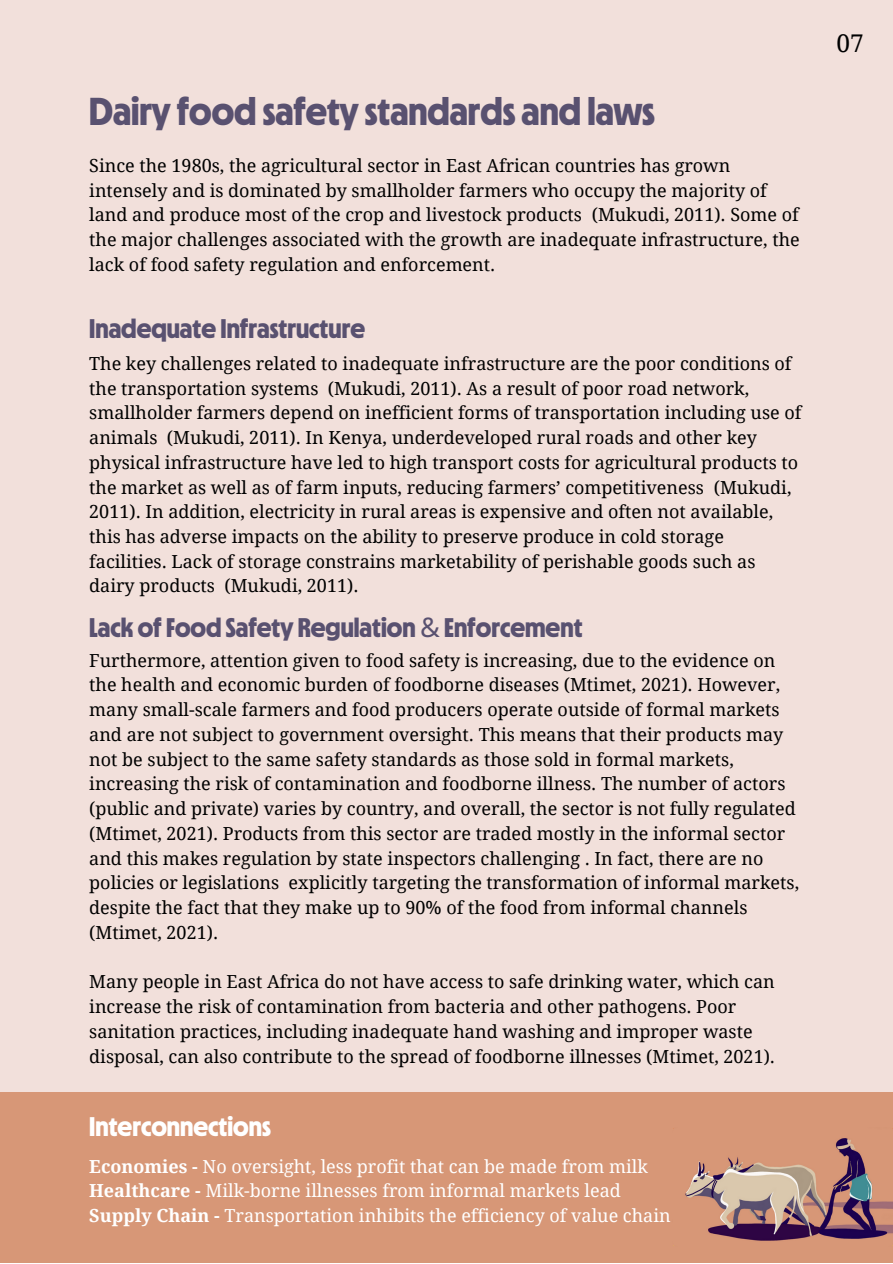
<style>
.page{position:relative;width:893px;height:1264px;background:#fff}
.page>*{position:absolute;margin:0;border:0;box-sizing:border-box;transform-origin:0 0}
.t1{font:700 39px "MD Nichrome Test";color:#595170}
.t2{font:700 27px "MD Nichrome Test";color:#595170}
.t3{font:700 27px "MD Nichrome Test";color:#fff}
.t4{font:24.45px "Droid Serif";color:#000}
.t5{font:18px/24.8px "Droid Serif";color:#000}
.t6{font:18px/24.8px "Droid Serif";color:#fff}
.s1{font-family:"Noto Sans";font-weight:400}
.s2{font-weight:700}
</style>
<div class="page">
<div style="left:0;top:0;width:892px;height:1262px;background:#f2e0db"></div>
<div style="left:0;top:1091px;width:892px;height:171px;background:#d79777"></div>
<img style="left:673px;top:1128px;width:219px;height:118px">
<h1 class="t1" style="left:89px;top:92px;width:567px">Dairy food safety standards and laws</h1>
<p class="t5" style="left:89px;top:153px;width:711px">Since the 1980s, the agricultural sector in East African countries has grown intensely and is dominated by smallholder farmers who occupy the majority of land and produce most of the crop and livestock products (Mukudi, 2011). Some of the major challenges associated with the growth are inadequate infrastructure, the lack of food safety regulation and enforcement.</p>
<h2 class="t2" style="left:89px;top:314px;width:277px">Inadequate Infrastructure</h2>
<p class="t5" style="left:89px;top:351px;width:713px">The key challenges related to inadequate infrastructure are the poor conditions of the transportation systems (Mukudi, 2011). As a result of poor road network, smallholder farmers depend on inefficient forms of transportation including use of animals (Mukudi, 2011). In Kenya, underdeveloped rural roads and other key physical infrastructure have led to high transport costs for agricultural products to the market as well as of farm inputs, reducing farmers’ competitiveness (Mukudi, 2011). In addition, electricity in rural areas is expensive and often not available, this has adverse impacts on the ability to preserve produce in cold storage facilities. Lack of storage constrains marketability of perishable goods such as dairy products (Mukudi, 2011).</p>
<h2 class="t2" style="left:89px;top:613px;width:494px">Lack of Food Safety Regulation <span class="s1">&amp;</span> Enforcement</h2>
<p class="t5" style="left:89px;top:648px;width:711px">Furthermore, attention given to food safety is increasing, due to the evidence on the health and economic burden of foodborne diseases (Mtimet, 2021). However, many small-scale farmers and food producers operate outside of formal markets and are not subject to government oversight. This means that their products may not be subject to the same safety standards as those sold in formal markets, increasing the risk of contamination and foodborne illness. The number of actors (public and private) varies by country, and overall, the sector is not fully regulated (Mtimet, 2021). Products from this sector are traded mostly in the informal sector and this makes regulation by state inspectors challenging . In fact, there are no policies or legislations explicitly targeting the transformation of informal markets, despite the fact that they make up to 90% of the food from informal channels (Mtimet, 2021).</p>
<p class="t5" style="left:89px;top:969px;width:687px">Many people in East Africa do not have access to safe drinking water, which can increase the risk of contamination from bacteria and other pathogens. Poor sanitation practices, including inadequate hand washing and improper waste disposal, can also contribute to the spread of foodborne illnesses (Mtimet, 2021).</p>
<h2 class="t3" style="left:89px;top:1113px;width:183px">Interconnections</h2>
<p class="t6" style="left:89px;top:1153px;width:583px"><span class="s2">Economies -</span> No oversight, less profit that can be made from milk<br><span class="s2">Healthcare -</span> Milk-borne illnesses from informal markets lead<br><span class="s2">Supply Chain -</span> Transportation inhibits the efficiency of value chain</p>
<h3 class="t4" style="left:836px;top:29px;width:29px">07</h3>
</div>
